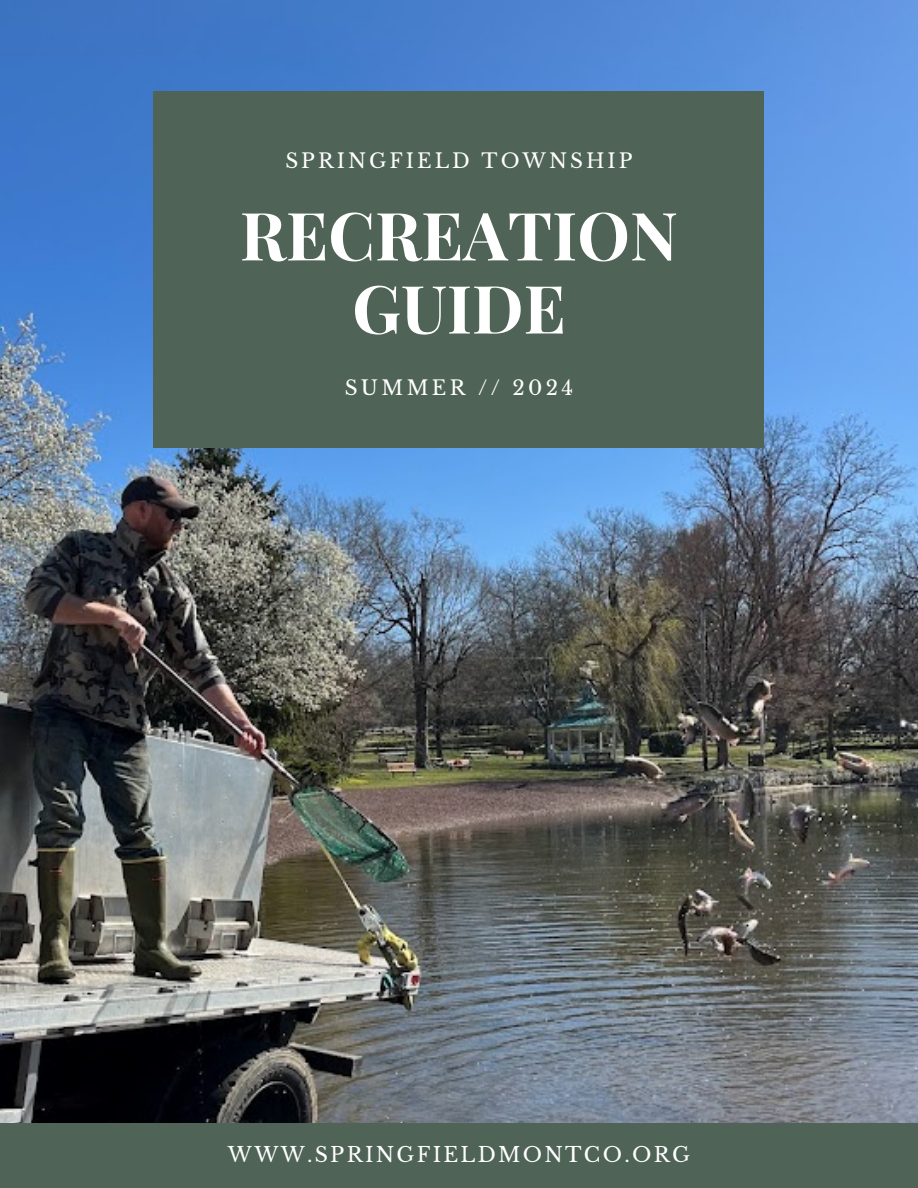
<style>
.page{position:relative;width:918px;height:1188px;background:#fff}
.page>*{position:absolute;margin:0;border:0;box-sizing:border-box;transform-origin:0 0}
.t1{font:700 66.6px/73.2px "Playfair Display";color:#fff;text-align:center}
.t2{font:20.55px "Libre Baskerville";letter-spacing:.11em;color:#fff}
.t3{font:19.95px "Libre Baskerville";letter-spacing:.15em;color:#fff}
.t4{font:19.95px "Libre Baskerville";letter-spacing:.17em;color:#fff}
</style>
<div class="page">
<img style="left:0;top:0;width:918px;height:1124px">
<div style="left:0;top:1124px;width:918px;height:64px;background:#4f6456"></div>
<div style="left:154px;top:92px;width:610px;height:355px;background:#4f6456"></div>
<p class="t3" style="left:285px;top:149px;width:349px">SPRINGFIELD TOWNSHIP</p>
<p class="t1" style="left:240px;top:196px;width:440px">RECREATION<br>GUIDE</p>
<h1 class="t4" style="left:345px;top:375px;width:230px">SUMMER // 2024</h1>
<p class="t2" style="left:228px;top:1142px;width:464px">WWW.SPRINGFIELDMONTCO.ORG</p>
</div>
